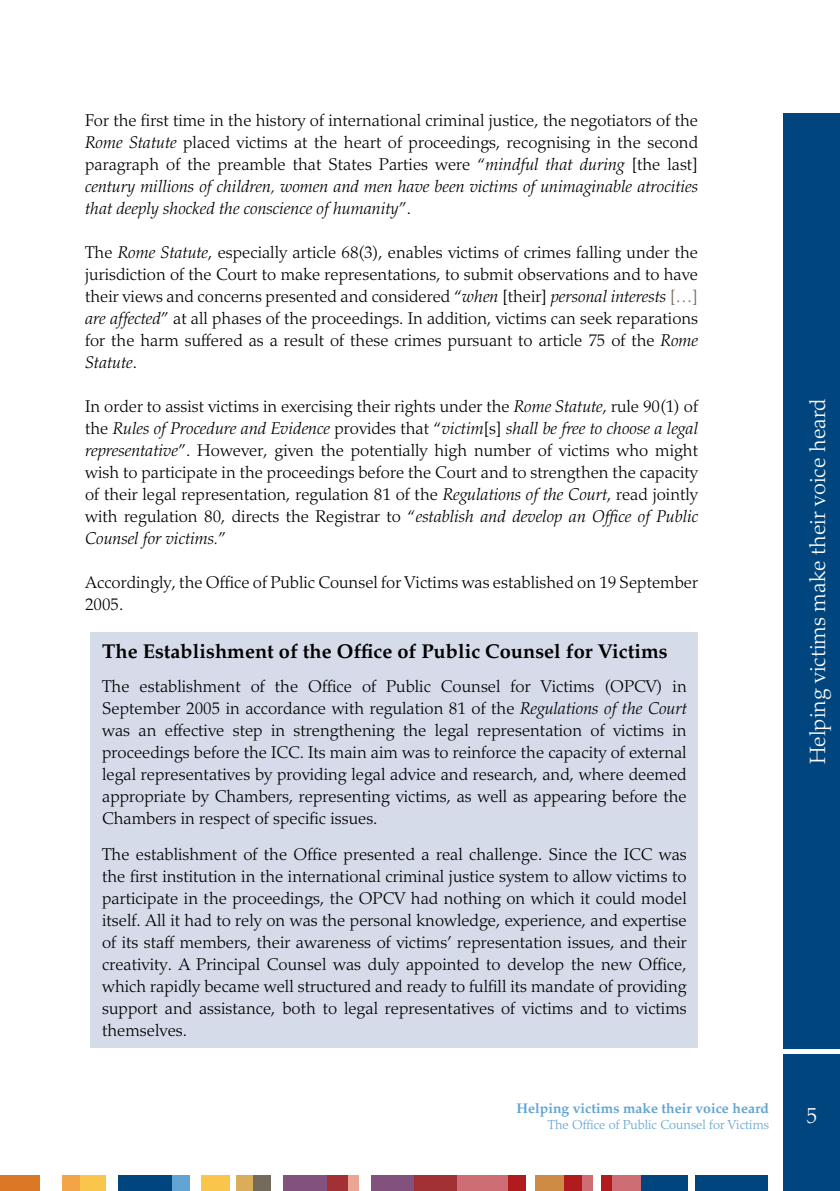
<style>
.page{position:relative;width:840px;height:1191px;background:#fff}
.page>*{position:absolute;margin:0;border:0;box-sizing:border-box;transform-origin:0 0}
.t1{font:300 22px "Palatino";color:#fff}
.t2{font:20px "Palatino Bold Os F";color:#000}
.t3{font:300 17px/22px "Palatino";color:#000;text-align:justify}
.t4{font:14px "Palatino Bold Os F";color:#62a4d3}
.t5{font:300 13px "Palatino";color:#62a4d3}
.s1{font-style:italic}
.s2{color:#756b5c}
</style>
<div class="page">
<div style="left:0;top:1175px;width:39px;height:16px;background:#dc7726"></div>
<div style="left:62px;top:1175px;width:18px;height:16px;background:#f3a446"></div>
<div style="left:80px;top:1175px;width:25px;height:16px;background:#f9c54a"></div>
<div style="left:118px;top:1175px;width:54px;height:16px;background:#00457d"></div>
<div style="left:172px;top:1175px;width:18px;height:16px;background:#62a4d3"></div>
<div style="left:201px;top:1175px;width:29px;height:16px;background:#f9c54a"></div>
<div style="left:235px;top:1175px;width:18px;height:16px;background:#daad59"></div>
<div style="left:253px;top:1175px;width:18px;height:16px;background:#756b5c"></div>
<div style="left:327px;top:1175px;width:21px;height:16px;background:#a13134"></div>
<div style="left:348px;top:1175px;width:11px;height:16px;background:#eaa693"></div>
<div style="left:284px;top:1175px;width:43px;height:16px;background:#83517e"></div>
<div style="left:371px;top:1175px;width:43px;height:16px;background:#83517e"></div>
<div style="left:414px;top:1175px;width:43px;height:16px;background:#a13134"></div>
<div style="left:457px;top:1175px;width:51px;height:16px;background:#cf6d74"></div>
<div style="left:508px;top:1175px;width:17px;height:16px;background:#b11b1e"></div>
<div style="left:563px;top:1175px;width:18px;height:16px;background:#b11b1e"></div>
<div style="left:581px;top:1175px;width:11px;height:16px;background:#cf6d74"></div>
<div style="left:535px;top:1175px;width:28px;height:16px;background:#ce8b44"></div>
<div style="left:601px;top:1175px;width:10px;height:16px;background:#b11b1e"></div>
<div style="left:611px;top:1175px;width:29px;height:16px;background:#cf6d74"></div>
<div style="left:640px;top:1175px;width:47px;height:16px;background:#00457d"></div>
<div style="left:695px;top:1175px;width:72px;height:16px;background:#00457d"></div>
<div style="left:782px;top:1054px;width:57px;height:137px;background:#00457d"></div>
<div style="left:782px;top:113px;width:57px;height:936px;background:#00457d"></div>
<div style="left:91px;top:632px;width:606px;height:415px;background:#d5dbe9"></div>
<p class="t3" style="left:85px;top:109px;width:614px">For the first time in the history of international criminal justice, the negotiators of the <span class="s1">Rome Statute</span> placed victims at the heart of proceedings, recognising in the second paragraph of the preamble that States Parties were “<span class="s1">mindful that during</span> [the last] <span class="s1">century millions of children, women and men have been victims of unimaginable atrocities that deeply shocked the conscience of humanity</span>”.</p>
<p class="t3" style="left:85px;top:241px;width:614px">The <span class="s1">Rome Statute</span>, especially article 68(3), enables victims of crimes falling under the jurisdiction of the Court to make representations, to submit observations and to have their views and concerns presented and considered “<span class="s1">when</span> [their] <span class="s1">personal interests</span> <span class="s2">[…] </span><span class="s1">are affected</span>” at all phases of the proceedings. In addition, victims can seek reparations for the harm suffered as a result of these crimes pursuant to article 75 of the <span class="s1">Rome Statute</span>.</p>
<p class="t3" style="left:85px;top:395px;width:614px">In order to assist victims in exercising their rights under the <span class="s1">Rome Statute</span>, rule 90(1) of the <span class="s1">Rules of Procedure and Evidence</span> provides that “<span class="s1">victim</span>[s] <span class="s1">shall be free to choose a legal representative</span>”. However, given the potentially high number of victims who might wish to participate in the proceedings before the Court and to strengthen the capacity of their legal representation, regulation 81 of the <span class="s1">Regulations of the Court</span>, read jointly with regulation 80, directs the Registrar to “<span class="s1">establish and develop an Office of Public Counsel for victims.</span>”</p>
<p class="t3" style="left:85px;top:571px;width:614px">Accordingly, the Office of Public Counsel for Victims was established on 19 September<br>2005.</p>
<p class="t2" style="left:102px;top:639px;width:566px">The Establishment of the Office of Public Counsel for Victims</p>
<p class="t3" style="left:102px;top:675px;width:585px">The establishment of the Office of Public Counsel for Victims (OPCV) in September 2005 in accordance with regulation 81 of the <span class="s1">Regulations of the Court </span>was an effective step in strengthening the legal representation of victims in proceedings before the ICC. Its main aim was to reinforce the capacity of external legal representatives by providing legal advice and research, and, where deemed appropriate by Chambers, representing victims, as well as appearing before the Chambers in respect of specific issues.</p>
<p class="t3" style="left:102px;top:843px;width:586px">The establishment of the Office presented a real challenge. Since the ICC was the first institution in the international criminal justice system to allow victims to participate in the proceedings, the OPCV had nothing on which it could model itself. All it had to rely on was the personal knowledge, experience, and expertise of its staff members, their awareness of victims’ representation issues, and their creativity. A Principal Counsel was duly appointed to develop the new Office, which rapidly became well structured and ready to fulfill its mandate of providing support and assistance, both to legal representatives of victims and to victims themselves.</p>
<p class="t4" style="left:516px;top:1100px;width:254px">Helping victims make their voice heard</p>
<p class="t5" style="left:547px;top:1117px;width:222px">The Office of Public Counsel for Victims</p>
<p class="t1" style="left:804px;top:764px;width:367px;rotate:-90deg">Helping victims make their voice heard</p>
<p class="t1" style="left:806px;top:1102px;width:12px">5</p>
</div>
